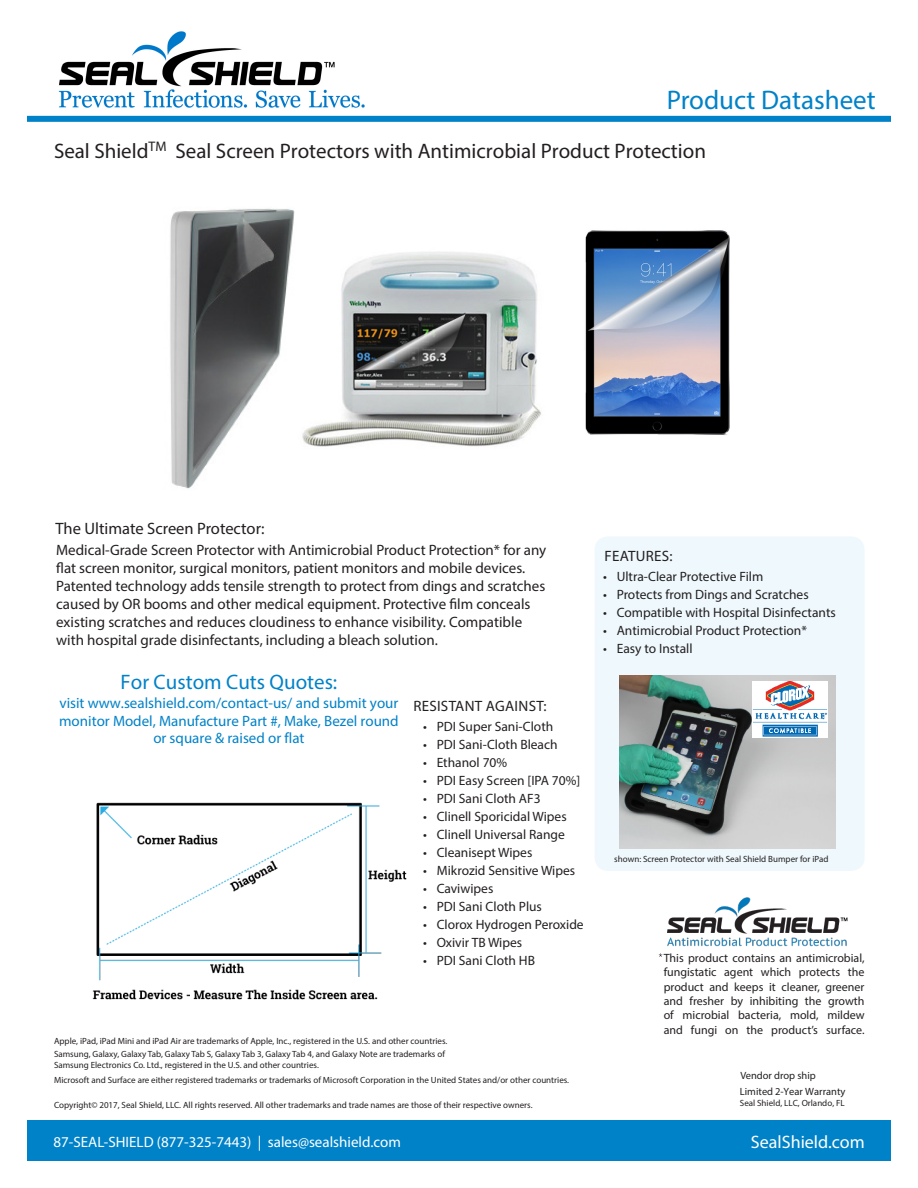
<style>
.page{position:relative;width:918px;height:1188px;background:#fff}
.page>*{position:absolute;margin:0;border:0;box-sizing:border-box;transform-origin:0 0}
.t1{font:27px "Myriad Pro";color:#0082c8}
.t2{font:21px "Myriad Pro";color:#231f20}
.t3{font:21px "Myriad Pro";color:#0082c8}
.t4{font:18px "Myriad Pro";color:#fff}
.t5{font:16.5px "Myriad Pro";color:#231f20}
.t6{font:15px/18px "Myriad Pro";color:#231f20}
.t7{font:15px/17.7px "Myriad Pro";color:#0082c8;text-align:center}
.t8{font:15px "Myriad Pro";color:#fff}
.t9{font:15px "Myriad Pro";letter-spacing:.02em;color:#231f20}
.t10{font:13.5px "Myriad Pro";color:#231f20}
.t11{font:12px/14.4px "Myriad Pro";color:#231f20;text-align:justify}
.t12{font:10.5px/15.9px "Myriad Pro";color:#231f20}
.t13{font:9px/10.5px "Myriad Pro";color:#231f20}
</style>
<div class="page">
<div style="left:27px;top:1120px;width:864px;height:41px;background:#0082c8"></div>
<div style="left:27px;top:116px;width:864px;height:6px;background:#0082c8"></div>
<img style="left:58px;top:31px;width:307px;height:77px">
<img style="left:170px;top:208px;width:125px;height:281px">
<div style="left:595px;top:536px;width:270px;height:335px;background:#eef8fd;border-radius:14px"></div>
<img style="left:619px;top:675px;width:216px;height:173px">
<img style="left:753px;top:681px;width:74px;height:56px">
<img style="left:302px;top:252px;width:239px;height:195px">
<img style="left:585px;top:230px;width:145px;height:205px">
<img style="left:667px;top:897px;width:181px;height:50px">
<img style="left:92px;top:802px;width:315px;height:198px">
<p class="t1" style="left:667px;top:84px;width:211px">Product Datasheet</p>
<p class="t2" style="left:54px;top:138px;width:654px">Seal Shield<sup>TM</sup> Seal Screen Protectors with Antimicrobial Product Protection</p>
<p class="t5" style="left:56px;top:518px;width:211px">The Ultimate Screen Protector:</p>
<p class="t6" style="left:56px;top:541px;width:492px">Medical-Grade Screen Protector with Antimicrobial Product Protection* for any flat screen monitor, surgical monitors, patient monitors and mobile devices.<br>Patented technology adds tensile strength to protect from dings and scratches caused by OR booms and other medical equipment. Protective film conceals existing scratches and reduces cloudiness to enhance visibility. Compatible with hospital grade disinfectants, including a bleach solution.</p>
<p class="t3" style="left:121px;top:669px;width:218px">For Custom Cuts Quotes:</p>
<p class="t7" style="left:59px;top:694px;width:341px">visit www.sealshield.com/contact-us/ and submit your monitor Model, Manufacture Part #, Make, Bezel round or square &amp; raised or flat</p>
<p class="t9" style="left:413px;top:697px;width:135px">RESISTANT AGAINST:</p>
<p class="t10" style="left:423px;top:718px;width:132px">• PDI Super Sani-Cloth</p>
<p class="t10" style="left:423px;top:736px;width:136px">• PDI Sani-Cloth Bleach</p>
<p class="t10" style="left:423px;top:754px;width:86px">• Ethanol 70%</p>
<p class="t10" style="left:423px;top:772px;width:159px">• PDI Easy Screen [IPA 70%]</p>
<p class="t10" style="left:423px;top:790px;width:119px">• PDI Sani Cloth AF3</p>
<p class="t10" style="left:423px;top:808px;width:145px">• Clinell Sporicidal Wipes</p>
<p class="t10" style="left:423px;top:826px;width:143px">• Clinell Universal Range</p>
<p class="t10" style="left:423px;top:844px;width:111px">• Cleanisept Wipes</p>
<p class="t10" style="left:423px;top:862px;width:154px">• Mikrozid Sensitive Wipes</p>
<p class="t10" style="left:423px;top:880px;width:72px">• Caviwipes</p>
<p class="t10" style="left:423px;top:898px;width:120px">• PDI Sani Cloth Plus</p>
<p class="t10" style="left:423px;top:916px;width:162px">• Clorox Hydrogen Peroxide</p>
<p class="t10" style="left:423px;top:934px;width:101px">• Oxivir TB Wipes</p>
<p class="t10" style="left:423px;top:952px;width:113px">• PDI Sani Cloth HB</p>
<p class="t13" style="left:54px;top:1035px;width:395px">Apple, iPad, iPad Mini and iPad Air are trademarks of Apple, Inc., registered in the U.S. and other countries.</p>
<p class="t13" style="left:54px;top:1074px;width:517px">Microsoft and Surface are either registered trademarks or trademarks of Microsoft Corporation in the United States and/or other countries.</p>
<p class="t13" style="left:54px;top:1049px;width:393px">Samsung, Galaxy, Galaxy Tab, Galaxy Tab S, Galaxy Tab 3, Galaxy Tab 4, and Galaxy Note are trademarks of<br>Samsung Electronics Co. Ltd., registered in the U.S. and other countries.</p>
<p class="t13" style="left:54px;top:1100px;width:480px">Copyright© 2017, Seal Shield, LLC. All rights reserved. All other trademarks and trade names are those of their respective owners.</p>
<p class="t8" style="left:53px;top:1133px;width:349px">87-SEAL-SHIELD (877-325-7443) | sales@sealshield.com</p>
<p class="t9" style="left:604px;top:547px;width:70px">FEATURES:</p>
<p class="t10" style="left:603px;top:568px;width:162px">• Ultra-Clear Protective Film</p>
<p class="t10" style="left:603px;top:586px;width:207px">• Protects from Dings and Scratches</p>
<p class="t10" style="left:603px;top:604px;width:234px">• Compatible with Hospital Disinfectants</p>
<p class="t10" style="left:603px;top:622px;width:205px">• Antimicrobial Product Protection*</p>
<p class="t10" style="left:603px;top:640px;width:91px">• Easy to Install</p>
<p class="t13" style="left:614px;top:853px;width:216px">shown: Screen Protector with Seal Shield Bumper for iPad</p>
<p class="t11" style="left:664px;top:950px;width:202px">This product contains an antimicrobial, fungistatic agent which protects the product and keeps it cleaner, greener and fresher by inhibiting the growth of microbial bacteria, mold, mildew and fungi on the product’s surface.</p>
<p class="t12" style="left:740px;top:1067px;width:107px">Vendor drop ship<br>Limited 2-Year Warranty</p>
<p class="t13" style="left:740px;top:1097px;width:106px">Seal Shield, LLC, Orlando, FL</p>
<p class="t4" style="left:751px;top:1131px;width:115px">SealShield.com</p>
</div>
